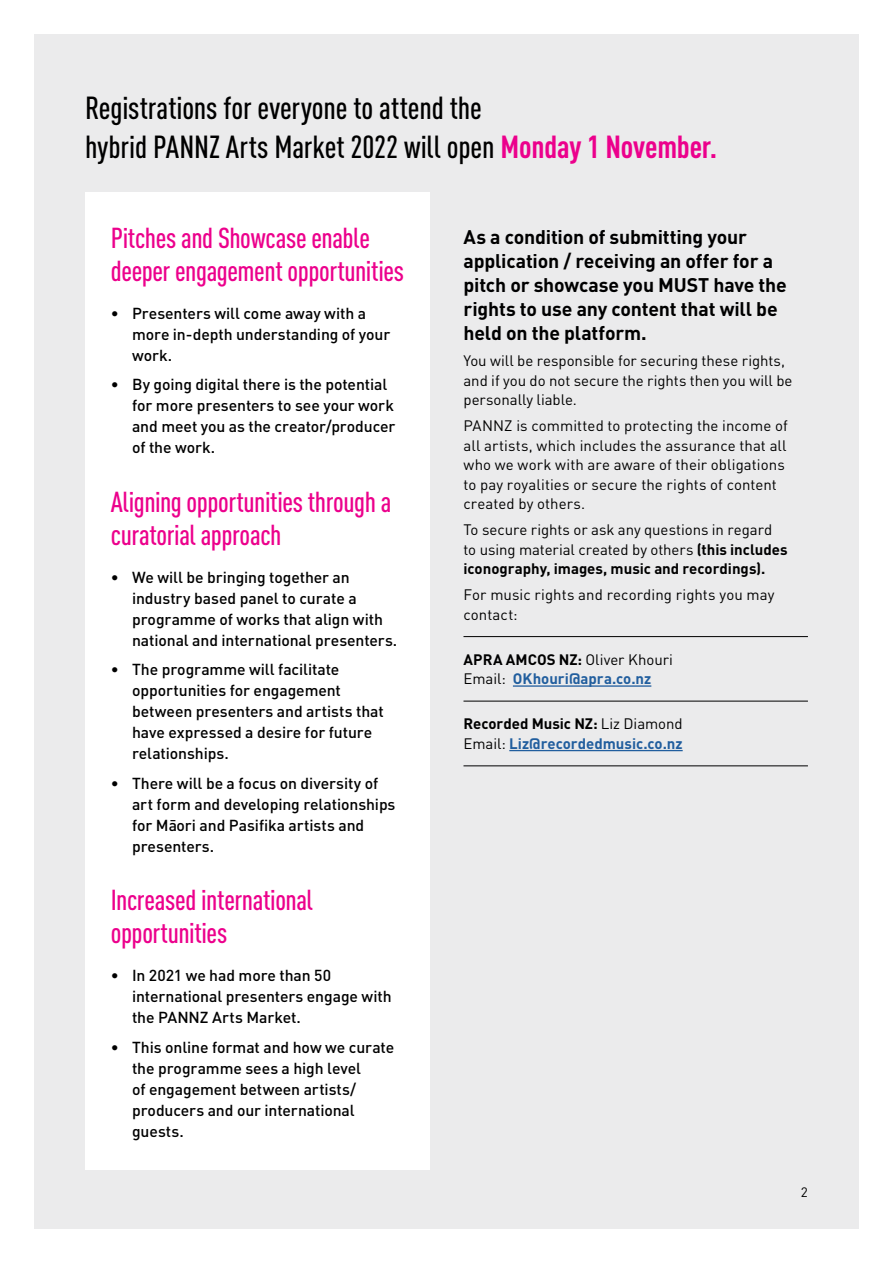
<style>
.page{position:relative;width:893px;height:1263px;background:#fff}
.page>*{position:absolute;margin:0;border:0;box-sizing:border-box;transform-origin:0 0}
.t1{font:500 31.5px/39px "DIN Cond";color:#000}
.t2{font:500 28.5px/33px "DIN Cond";letter-spacing:-.015em;color:#ec008c}
.t3{font:700 19.5px/24px "DIN";letter-spacing:-.01em;color:#000}
.t4{font:500 15.75px/21px "DIN";letter-spacing:-.005em;color:#000}
.t5{font:15px/19.5px "DIN";color:#000}
.t6{font:700 15px/19.5px "DIN";color:#215e9e}
.t7{font:13.5px "DIN";color:#000}
.s1{font-weight:700;color:#ec008c}
.s2{font-weight:700}
.s3{font-weight:700;color:#215e9e}
.s4{color:#000}
.s5{font-weight:400;color:#000}
</style>
<div class="page">
<div style="left:34px;top:34px;width:825px;height:1195px;background:#ebebec"></div>
<hr style="left:463px;top:636px;width:345px;height:1px;background:#000">
<hr style="left:513px;top:685px;width:138px;height:2px;background:#215e9e">
<hr style="left:463px;top:701px;width:345px;height:1px;background:#000">
<hr style="left:463px;top:765px;width:345px;height:1px;background:#000">
<hr style="left:509px;top:750px;width:174px;height:1px;background:#215e9e">
<div style="left:85px;top:192px;width:344px;height:977px;background:#fff"></div>
<h1 class="t1" style="left:85px;top:87px;width:633px">Registrations for everyone to attend the<br>hybrid PANNZ Arts Market 2022 will open <span class="s1">Monday 1 November.</span></h1>
<h2 class="t2" style="left:111px;top:221px;width:295px">Pitches and Showcase enable deeper engagement opportunities</h2>
<p class="t4" style="left:132px;top:302px;width:260px;text-indent:-21px">• Presenters will come away with a more in-depth understanding of your work.</p>
<p class="t4" style="left:132px;top:374px;width:265px;text-indent:-21px">• By going digital there is the potential for more presenters to see your work and meet you as the creator/producer of the work.</p>
<h2 class="t2" style="left:111px;top:485px;width:282px">Aligning opportunities through a curatorial approach</h2>
<p class="t4" style="left:132px;top:566px;width:267px;text-indent:-21px">• We will be bringing together an industry based panel to curate a programme of works that align with national and international presenters.</p>
<p class="t4" style="left:132px;top:659px;width:253px;text-indent:-21px">• The programme will facilitate opportunities for engagement between presenters and artists that have expressed a desire for future relationships.</p>
<p class="t4" style="left:132px;top:772px;width:265px;text-indent:-21px">• There will be a focus on diversity of art form and developing relationships for Ma¯ori and Pasifika artists and presenters.</p>
<h2 class="t2" style="left:111px;top:883px;width:204px">Increased international opportunities</h2>
<p class="t4" style="left:132px;top:965px;width:261px;text-indent:-21px">• In 2021 we had more than 50 international presenters engage with the PANNZ Arts Market.</p>
<p class="t4" style="left:132px;top:1036px;width:264px;text-indent:-21px">• This online format and how we curate the programme sees a high level<br>of engagement between artists/ producers and our international guests.</p>
<p class="t3" style="left:463px;top:225px;width:325px">As a condition of submitting your application / receiving an offer for a pitch or showcase you MUST have the rights to use any content that will be held on the platform.</p>
<p class="t5" style="left:463px;top:351px;width:331px">You will be responsible for securing these rights, and if you do not secure the rights then you will be personally liable.</p>
<p class="t5" style="left:463px;top:416px;width:326px">PANNZ is committed to protecting the income of all artists, which includes the assurance that all who we work with are aware of their obligations to pay royalities or secure the rights of content created by others.</p>
<p class="t5" style="left:463px;top:520px;width:326px">To secure rights or ask any questions in regard to using material created by others <span class="s2">(this includes iconography, images, music and recordings).</span></p>
<p class="t5" style="left:463px;top:584px;width:313px">For music rights and recording rights you may contact:</p>
<p class="t5" style="left:463px;top:649px;width:211px"><span class="s2">APRA AMCOS NZ:</span> Oliver Khouri<br>Email: <span class="s3">OKhouri@apra.co.nz</span></p>
<p class="t6" style="left:463px;top:713px;width:221px"><span class="s4">Recorded Music NZ:</span> <span class="s5">Liz Diamond<br>Email:</span> Liz@recordedmusic.co.nz</p>
<p class="t7" style="left:801px;top:1184px;width:9px">2</p>
</div>
